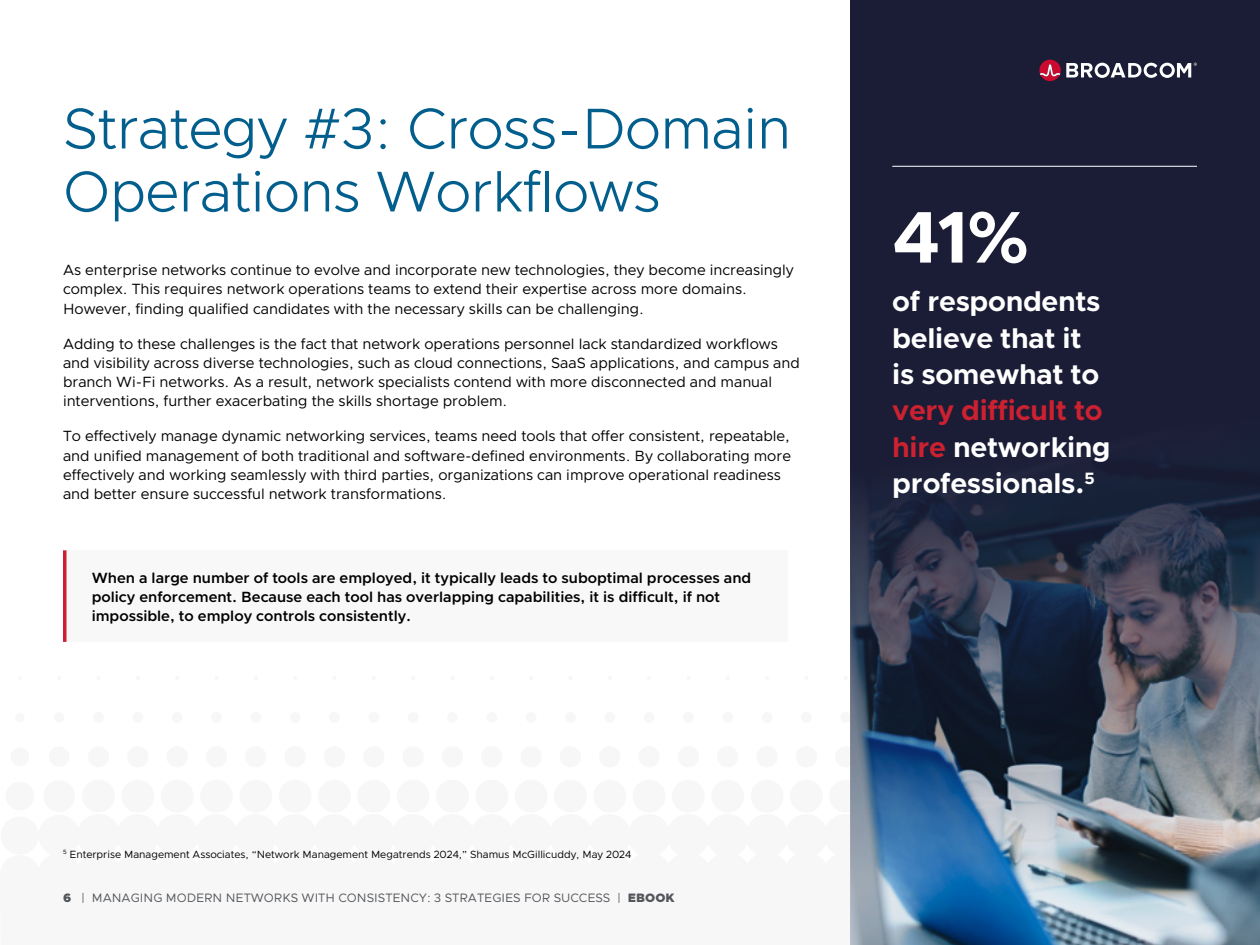
<style>
.page{position:relative;width:1260px;height:945px;background:#fff}
.page>*{position:absolute;margin:0;border:0;box-sizing:border-box;transform-origin:0 0}
.t1{font:700 73.5px "Metropolis";color:#fff}
.t2{font:300 57.75px/63px "Metropolis";letter-spacing:-.01em;color:#025e8c}
.t3{font:700 28.35px/36.4px "Metropolis";letter-spacing:-.01em;color:#fff}
.t4{font:14.88px/19.2px "Metropolis";color:#000}
.t5{font:600 14.88px/19.2px "Metropolis";color:#000}
.t6{font:12.25px "Metropolis";color:#53565a}
.t7{font:10.5px "Metropolis";color:#000}
.s1{font-weight:900}
.s2{color:#cc2130}
</style>
<div class="page">
<div style="left:840px;top:712px;width:11px;height:11px;background:#f7f7f7;border-radius:50%"></div>
<div style="left:801px;top:712px;width:11px;height:11px;background:#f7f7f7;border-radius:50%"></div>
<div style="left:762px;top:712px;width:10px;height:11px;background:#f7f7f7;border-radius:50%"></div>
<div style="left:722px;top:712px;width:11px;height:11px;background:#f7f7f7;border-radius:50%"></div>
<div style="left:683px;top:712px;width:11px;height:11px;background:#f7f7f7;border-radius:50%"></div>
<div style="left:644px;top:712px;width:10px;height:11px;background:#f7f7f7;border-radius:50%"></div>
<div style="left:604px;top:712px;width:11px;height:11px;background:#f7f7f7;border-radius:50%"></div>
<div style="left:565px;top:712px;width:11px;height:11px;background:#f7f7f7;border-radius:50%"></div>
<div style="left:526px;top:712px;width:10px;height:11px;background:#f7f7f7;border-radius:50%"></div>
<div style="left:486px;top:712px;width:11px;height:11px;background:#f7f7f7;border-radius:50%"></div>
<div style="left:447px;top:712px;width:11px;height:11px;background:#f7f7f7;border-radius:50%"></div>
<div style="left:408px;top:712px;width:10px;height:11px;background:#f7f7f7;border-radius:50%"></div>
<div style="left:368px;top:712px;width:11px;height:11px;background:#f7f7f7;border-radius:50%"></div>
<div style="left:329px;top:712px;width:11px;height:11px;background:#f7f7f7;border-radius:50%"></div>
<div style="left:290px;top:712px;width:10px;height:11px;background:#f7f7f7;border-radius:50%"></div>
<div style="left:250px;top:712px;width:11px;height:11px;background:#f7f7f7;border-radius:50%"></div>
<div style="left:211px;top:712px;width:11px;height:11px;background:#f7f7f7;border-radius:50%"></div>
<div style="left:172px;top:712px;width:11px;height:11px;background:#f7f7f7;border-radius:50%"></div>
<div style="left:132px;top:712px;width:11px;height:11px;background:#f7f7f7;border-radius:50%"></div>
<div style="left:93px;top:712px;width:11px;height:11px;background:#f7f7f7;border-radius:50%"></div>
<div style="left:88px;top:746px;width:21px;height:21px;background:#f7f7f7;border-radius:10px"></div>
<div style="left:829px;top:780px;width:33px;height:33px;background:#f7f7f7;border-radius:50%"></div>
<div style="left:790px;top:780px;width:33px;height:33px;background:#f7f7f7;border-radius:50%"></div>
<div style="left:751px;top:780px;width:32px;height:33px;background:#f7f7f7;border-radius:50%"></div>
<div style="left:711px;top:780px;width:33px;height:33px;background:#f7f7f7;border-radius:50%"></div>
<div style="left:672px;top:780px;width:33px;height:33px;background:#f7f7f7;border-radius:50%"></div>
<div style="left:633px;top:780px;width:32px;height:33px;background:#f7f7f7;border-radius:50%"></div>
<div style="left:593px;top:780px;width:33px;height:33px;background:#f7f7f7;border-radius:50%"></div>
<div style="left:554px;top:780px;width:33px;height:33px;background:#f7f7f7;border-radius:50%"></div>
<div style="left:515px;top:780px;width:32px;height:33px;background:#f7f7f7;border-radius:50%"></div>
<div style="left:475px;top:780px;width:33px;height:33px;background:#f7f7f7;border-radius:50%"></div>
<div style="left:436px;top:780px;width:33px;height:33px;background:#f7f7f7;border-radius:50%"></div>
<div style="left:397px;top:780px;width:33px;height:33px;background:#f7f7f7;border-radius:50%"></div>
<div style="left:357px;top:780px;width:33px;height:33px;background:#f7f7f7;border-radius:50%"></div>
<div style="left:318px;top:780px;width:33px;height:33px;background:#f7f7f7;border-radius:50%"></div>
<div style="left:279px;top:780px;width:33px;height:33px;background:#f7f7f7;border-radius:50%"></div>
<div style="left:239px;top:780px;width:33px;height:33px;background:#f7f7f7;border-radius:50%"></div>
<div style="left:200px;top:780px;width:33px;height:33px;background:#f7f7f7;border-radius:50%"></div>
<div style="left:161px;top:780px;width:33px;height:33px;background:#f7f7f7;border-radius:50%"></div>
<div style="left:121px;top:780px;width:33px;height:33px;background:#f7f7f7;border-radius:50%"></div>
<div style="left:82px;top:780px;width:33px;height:32px;background:#f7f7f7;border-radius:50%"></div>
<div style="left:43px;top:780px;width:32px;height:32px;background:#f7f7f7;border-radius:16px"></div>
<img style="left:850px;top:0;width:410px;height:945px">
<hr style="left:892px;top:166px;width:305px;height:1px;background:#fff">
<svg style="left:1039px;top:60px;width:158px;height:31px;background:#52485d"></svg>
<div style="left:63px;top:550px;width:725px;height:92px;background:#f8f8f8"></div>
<hr style="left:63px;top:550px;width:3px;height:92px;background:#cc2130">
<h2 class="t2" style="left:63px;top:97px;width:730px">Strategy #3: Cross-Domain<br>Operations Workflows</h2>
<p class="t4" style="left:63px;top:260px;width:732px">As enterprise networks continue to evolve and incorporate new technologies, they become increasingly complex. This requires network operations teams to extend their expertise across more domains.<br>However, finding qualified candidates with the necessary skills can be challenging.</p>
<p class="t4" style="left:63px;top:334px;width:738px">Adding to these challenges is the fact that network operations personnel lack standardized workflows and visibility across diverse technologies, such as cloud connections, SaaS applications, and campus and branch Wi-Fi networks. As a result, network specialists contend with more disconnected and manual interventions, further exacerbating the skills shortage problem.</p>
<p class="t4" style="left:63px;top:427px;width:730px">To effectively manage dynamic networking services, teams need tools that offer consistent, repeatable, and unified management of both traditional and software-defined environments. By collaborating more effectively and working seamlessly with third parties, organizations can improve operational readiness and better ensure successful network transformations.</p>
<p class="t5" style="left:92px;top:568px;width:661px">When a large number of tools are employed, it typically leads to suboptimal processes and policy enforcement. Because each tool has overlapping capabilities, it is difficult, if not impossible, to employ controls consistently.</p>
<p class="t7" style="left:63px;top:848px;width:570px"><sup>5</sup> Enterprise Management Associates, “Network Management Megatrends 2024,” Shamus McGillicuddy, May 2024</p>
<p class="t6" style="left:63px;top:890px;width:613px"><span class="s1">6</span> | MANAGING MODERN NETWORKS WITH CONSISTENCY: 3 STRATEGIES FOR SUCCESS | <span class="s1">EBOOK</span></p>
<h1 class="t1" style="left:892px;top:191px;width:140px">41%</h1>
<h3 class="t3" style="left:892px;top:283px;width:210px">of respondents believe that it is somewhat to</h3>
<h3 class="t3" style="left:892px;top:392px;width:220px"><span class="s2">very difficult to hire</span> networking professionals.<sup>5</sup></h3>
</div>
